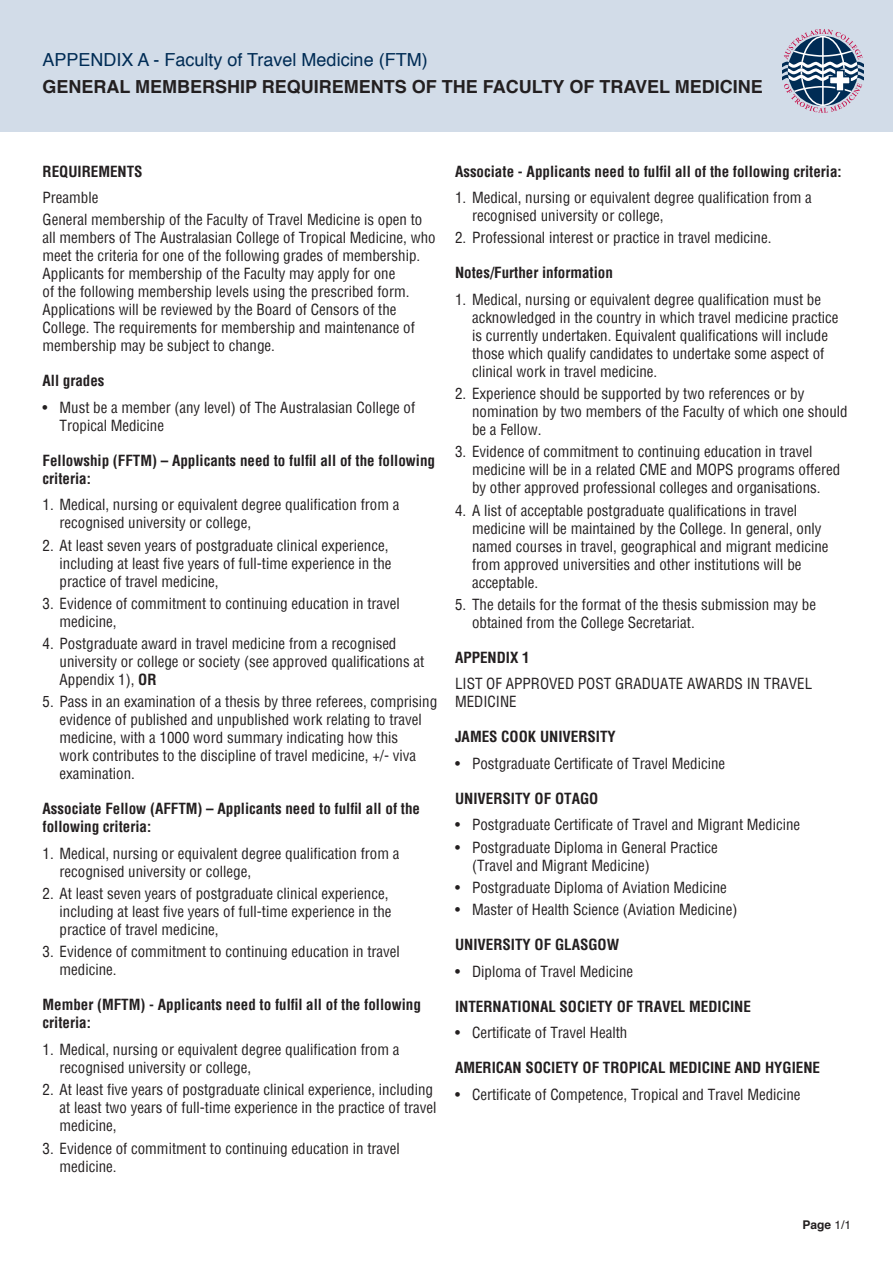
<style>
.page{position:relative;width:893px;height:1263px;background:#fff}
.page>*{position:absolute;margin:0;border:0;box-sizing:border-box;transform-origin:0 0}
.t1{font:700 18px "Helvetica";color:#231f20}
.t2{font:18px "Helvetica";color:#002c55}
.Body{font:condensed 15px/18px "Helvetica";color:#231f20}
.heading_2{font:700 condensed 15px/18px "Helvetica";color:#231f20}
.heading{font:700 condensed 15px "Helvetica";color:#231f20}
.t3{font:700 12px "Helvetica";color:#231f20}
.s1{font-weight:700}
.s2{font-weight:400}
</style>
<div class="page">
<div style="left:0;top:0;width:893px;height:132px;background:#d2dce8"></div>
<svg style="left:783px;top:29px;width:80px;height:84px"></svg>
<p class="t2" style="left:43px;top:46px;width:387px">APPENDIX A - Faculty of Travel Medicine (FTM)</p>
<p class="t1" style="left:43px;top:73px;width:722px">GENERAL MEMBERSHIP REQUIREMENTS OF THE FACULTY OF TRAVEL MEDICINE</p>
<p class="heading" style="left:43px;top:161px;width:102px">REQUIREMENTS</p>
<p class="Body" style="left:43px;top:188px;width:57px">Preamble</p>
<p class="Body" style="left:43px;top:211px;width:395px">General membership of the Faculty of Travel Medicine is open to all members of The Australasian College of Tropical Medicine, who meet the criteria for one of the following grades of membership.<br>Applicants for membership of the Faculty may apply for one<br>of the following membership levels using the prescribed form.<br>Applications will be reviewed by the Board of Censors of the College. The requirements for membership and maintenance of membership may be subject to change.</p>
<p class="heading_2" style="left:43px;top:372px;width:64px">All grades</p>
<p class="Body" style="left:60px;top:398px;width:357px;text-indent:-17px">• Must be a member (any level) of The Australasian College of<br>Tropical Medicine</p>
<p class="heading_2" style="left:43px;top:451px;width:394px">Fellowship (FFTM) – Applicants need to fulfil all of the following criteria:</p>
<p class="Body" style="left:60px;top:496px;width:341px;text-indent:-17px">1. Medical, nursing or equivalent degree qualification from a recognised university or college,</p>
<p class="Body" style="left:60px;top:536px;width:333px;text-indent:-17px">2. At least seven years of postgraduate clinical experience, including at least five years of full-time experience in the practice of travel medicine,</p>
<p class="Body" style="left:60px;top:594px;width:342px;text-indent:-17px">3. Evidence of commitment to continuing education in travel medicine,</p>
<p class="Body" style="left:60px;top:634px;width:366px;text-indent:-17px">4. Postgraduate award in travel medicine from a recognised university or college or society (see approved qualifications at<br>Appendix 1), <span class="s1">OR</span></p>
<p class="Body" style="left:60px;top:693px;width:379px;text-indent:-17px">5. Pass in an examination of a thesis by three referees, comprising evidence of published and unpublished work relating to travel medicine, with a 1000 word summary indicating how this<br>work contributes to the discipline of travel medicine, +/- viva examination.</p>
<p class="heading_2" style="left:43px;top:800px;width:379px">Associate Fellow (AFFTM) – Applicants need to fulfil all of the following criteria:</p>
<p class="Body" style="left:60px;top:844px;width:341px;text-indent:-17px">1. Medical, nursing or equivalent degree qualification from a recognised university or college,</p>
<p class="Body" style="left:60px;top:884px;width:333px;text-indent:-17px">2. At least seven years of postgraduate clinical experience, including at least five years of full-time experience in the practice of travel medicine,</p>
<p class="Body" style="left:60px;top:943px;width:342px;text-indent:-17px">3. Evidence of commitment to continuing education in travel medicine.</p>
<p class="heading_2" style="left:43px;top:996px;width:380px">Member (MFTM) - Applicants need to fulfil all of the following criteria:</p>
<p class="Body" style="left:60px;top:1040px;width:341px;text-indent:-17px">1. Medical, nursing or equivalent degree qualification from a recognised university or college,</p>
<p class="Body" style="left:60px;top:1080px;width:378px;text-indent:-17px">2. At least five years of postgraduate clinical experience, including at least two years of full-time experience in the practice of travel medicine,</p>
<p class="Body" style="left:60px;top:1139px;width:342px;text-indent:-17px">3. Evidence of commitment to continuing education in travel medicine.</p>
<p class="heading_2" style="left:455px;top:162px;width:388px">Associate - Applicants need to fulfil all of the following criteria:</p>
<p class="Body" style="left:472px;top:188px;width:341px;text-indent:-17px">1. Medical, nursing or equivalent degree qualification from a recognised university or college,</p>
<p class="Body" style="left:455px;top:229px;width:318px">2. Professional interest or practice in travel medicine.</p>
<p class="heading_2" style="left:455px;top:264px;width:159px">Notes/Further information</p>
<p class="Body" style="left:472px;top:290px;width:368px;text-indent:-17px">1. Medical, nursing or equivalent degree qualification must be acknowledged in the country in which travel medicine practice is currently undertaken. Equivalent qualifications will include those which qualify candidates to undertake some aspect of clinical work in travel medicine.</p>
<p class="Body" style="left:472px;top:384px;width:377px;text-indent:-17px">2. Experience should be supported by two references or by nomination by two members of the Faculty of which one should be a Fellow.</p>
<p class="Body" style="left:472px;top:443px;width:370px;text-indent:-17px">3. Evidence of commitment to continuing education in travel medicine will be in a related CME and MOPS programs offered by other approved professional colleges and organisations.</p>
<p class="Body" style="left:472px;top:501px;width:358px;text-indent:-17px">4. A list of acceptable postgraduate qualifications in travel medicine will be maintained by the College. In general, only named courses in travel, geographical and migrant medicine from approved universities and other institutions will be acceptable.</p>
<p class="Body" style="left:472px;top:595px;width:346px;text-indent:-17px">5. The details for the format of the thesis submission may be obtained from the College Secretariat.</p>
<p class="heading_2" style="left:455px;top:648px;width:76px">APPENDIX 1</p>
<p class="Body" style="left:455px;top:675px;width:359px">LIST OF APPROVED POST GRADUATE AWARDS IN TRAVEL<br>MEDICINE</p>
<p class="heading_2" style="left:455px;top:728px;width:162px">JAMES COOK UNIVERSITY</p>
<p class="Body" style="left:455px;top:754px;width:272px">• Postgraduate Certificate of Travel Medicine</p>
<p class="heading_2" style="left:455px;top:789px;width:145px">UNIVERSITY OF OTAGO</p>
<p class="Body" style="left:455px;top:816px;width:347px">• Postgraduate Certificate of Travel and Migrant Medicine</p>
<p class="Body" style="left:472px;top:838px;width:247px;text-indent:-17px">• Postgraduate Diploma in General Practice (Travel and Migrant Medicine)</p>
<p class="Body" style="left:455px;top:878px;width:273px">• Postgraduate Diploma of Aviation Medicine</p>
<p class="Body" style="left:455px;top:900px;width:284px">• Master of Health Science (Aviation Medicine)</p>
<p class="heading_2" style="left:455px;top:936px;width:166px">UNIVERSITY OF GLASGOW</p>
<p class="Body" style="left:455px;top:962px;width:180px">• Diploma of Travel Medicine</p>
<p class="heading_2" style="left:455px;top:997px;width:297px">INTERNATIONAL SOCIETY OF TRAVEL MEDICINE</p>
<p class="Body" style="left:455px;top:1023px;width:174px">• Certificate of Travel Health</p>
<p class="heading_2" style="left:455px;top:1059px;width:367px">AMERICAN SOCIETY OF TROPICAL MEDICINE AND HYGIENE</p>
<p class="Body" style="left:455px;top:1085px;width:347px">• Certificate of Competence, Tropical and Travel Medicine</p>
<p class="t3" style="left:802px;top:1215px;width:50px">Page <span class="s2">1/1</span></p>
</div>
